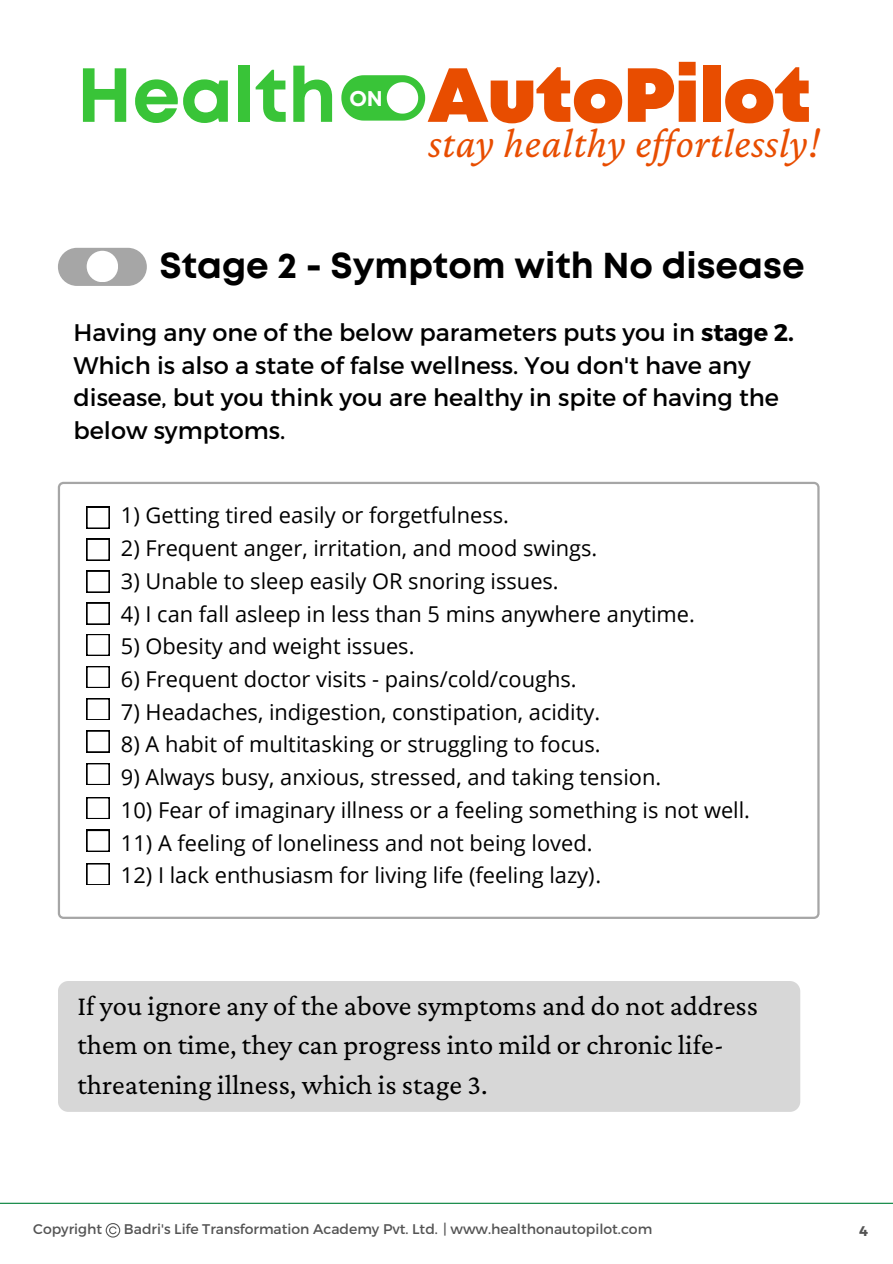
<style>
.page{position:relative;width:893px;height:1264px;background:#fff}
.page>*{position:absolute;margin:0;border:0;box-sizing:border-box;transform-origin:0 0}
.t1{font:900 76.5px "Mont";color:#e84d00}
.t2{font:italic 42.3px "Crimson Pro";letter-spacing:.02em;color:#e84d00}
.t3{font:700 36px "Mont";color:#000}
.t4{font:28.5px/39.3px "Crimson Pro";color:#000}
.t5{font:24px/32.7px "Montserrat";color:#000}
.t6{font:21.75px "Open Sans";color:#000}
.t7{font:700 21.3px "Mont";color:#fff}
.t8{font:13.95px "Montserrat";color:#545454}
.t9{font:700 13.95px "Montserrat";color:#545454}
.s1{font-weight:700;color:#39c438}
.s2{font-weight:700}
</style>
<div class="page">
<svg style="left:341px;top:75px;width:84px;height:46px"></svg>
<div style="left:58px;top:248px;width:89px;height:38px;background:#a6a6a6;border-radius:19px"></div>
<div style="left:87px;top:251px;width:31px;height:31px;background:#fff;border-radius:50%"></div>
<hr style="left:0;top:1202px;width:892px;height:1px;background:#008037">
<svg style="left:106px;top:1223px;width:14px;height:14px"></svg>
<div style="left:58px;top:981px;width:742px;height:130px;background:#d7d7d7;border-radius:10px"></div>
<svg style="left:58px;top:482px;width:761px;height:436px"></svg>
<svg style="left:87px;top:507px;width:22px;height:21px"></svg>
<svg style="left:87px;top:539px;width:22px;height:21px"></svg>
<svg style="left:87px;top:571px;width:22px;height:21px"></svg>
<svg style="left:87px;top:602px;width:22px;height:22px"></svg>
<svg style="left:87px;top:634px;width:22px;height:21px"></svg>
<svg style="left:87px;top:666px;width:22px;height:21px"></svg>
<svg style="left:87px;top:698px;width:22px;height:21px"></svg>
<svg style="left:87px;top:730px;width:22px;height:22px"></svg>
<svg style="left:87px;top:763px;width:22px;height:21px"></svg>
<svg style="left:87px;top:797px;width:22px;height:21px"></svg>
<svg style="left:87px;top:830px;width:22px;height:21px"></svg>
<svg style="left:87px;top:863px;width:22px;height:21px"></svg>
<p class="t1" style="left:77px;top:66px;width:735px"><span class="s1">Health</span> AutoPilot</p>
<p class="t7" style="left:349px;top:90px;width:35px">ON</p>
<p class="t2" style="left:428px;top:119px;width:392px">stay healthy effortlessly!</p>
<p class="t3" style="left:159px;top:251px;width:646px">Stage 2 - Symptom with No disease</p>
<p class="t5" style="left:73px;top:315px;width:722px">Having any one of the below parameters puts you in <span class="s2">stage 2.<br></span>Which is also a state of false wellness. You don't have any disease, but you think you are healthy in spite of having the below symptoms.</p>
<p class="t6" style="left:121px;top:500px;width:389px">1) Getting tired easily or forgetfulness.</p>
<p class="t6" style="left:121px;top:533px;width:478px">2) Frequent anger, irritation, and mood swings.</p>
<p class="t6" style="left:121px;top:565px;width:439px">3) Unable to sleep easily OR snoring issues.</p>
<p class="t6" style="left:121px;top:598px;width:575px">4) I can fall asleep in less than 5 mins anywhere anytime.</p>
<p class="t6" style="left:121px;top:631px;width:295px">5) Obesity and weight issues.</p>
<p class="t6" style="left:121px;top:663px;width:457px">6) Frequent doctor visits - pains/cold/coughs.</p>
<p class="t6" style="left:121px;top:696px;width:481px">7) Headaches, indigestion, constipation, acidity.</p>
<p class="t6" style="left:121px;top:729px;width:481px">8) A habit of multitasking or struggling to focus.</p>
<p class="t6" style="left:121px;top:762px;width:541px">9) Always busy, anxious, stressed, and taking tension.</p>
<p class="t6" style="left:121px;top:794px;width:630px">10) Fear of imaginary illness or a feeling something is not well.</p>
<p class="t6" style="left:121px;top:827px;width:473px">11) A feeling of loneliness and not being loved.</p>
<p class="t6" style="left:121px;top:860px;width:481px">12) I lack enthusiasm for living life (feeling lazy).</p>
<p class="t4" style="left:77px;top:985px;width:682px">If you ignore any of the above symptoms and do not address them on time, they can progress into mild or chronic life&shy;threatening illness, which is stage 3.</p>
<p class="t8" style="left:33px;top:1219px;width:70px">Copyright</p>
<p class="t8" style="left:124px;top:1219px;width:529px">Badri's Life Transformation Academy Pvt. Ltd. | www.healthonautopilot.com</p>
<p class="t9" style="left:859px;top:1222px;width:10px">4</p>
</div>
